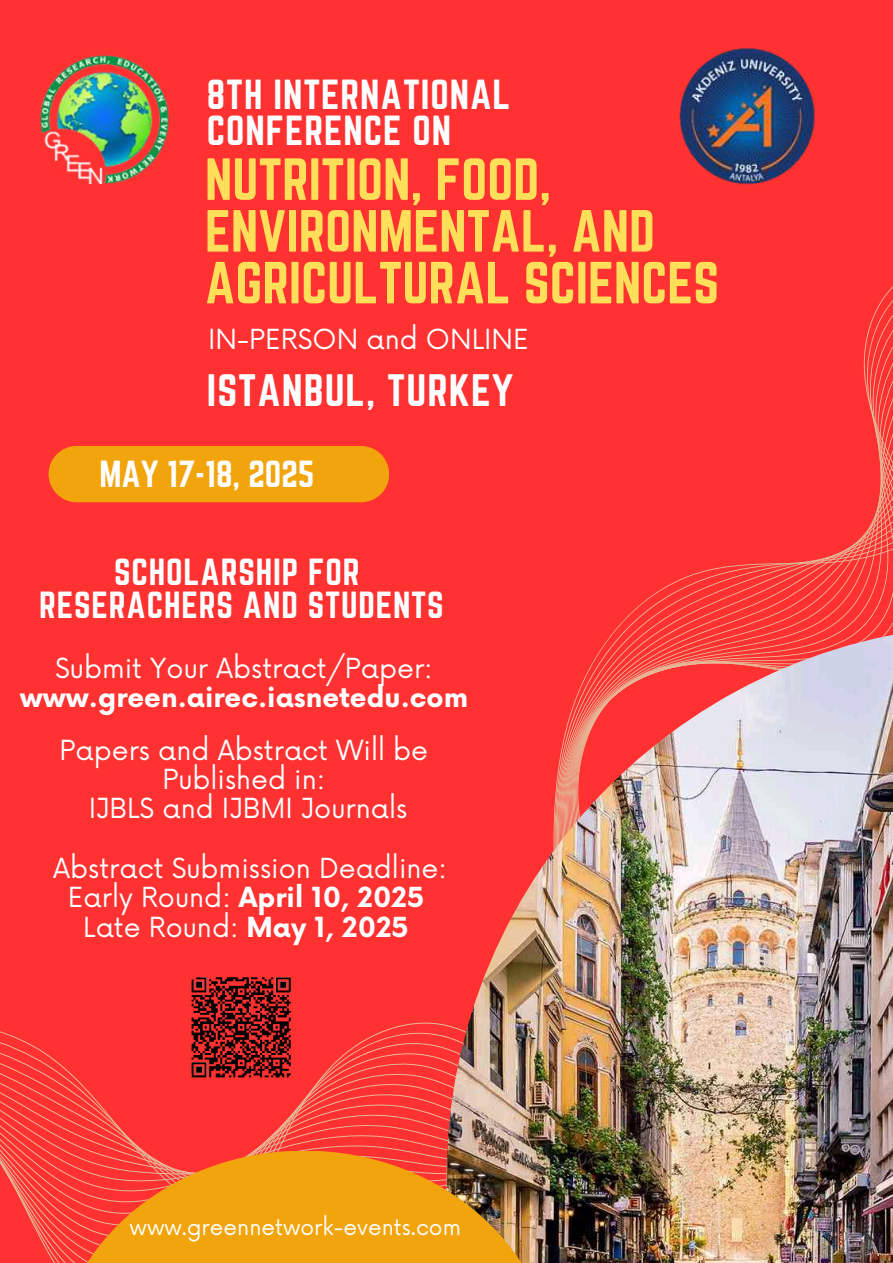
<style>
.page{position:relative;width:893px;height:1263px;background:#ff3131}
.page>*{position:absolute;margin:0;border:0;box-sizing:border-box;transform-origin:0 0}
.t1{font:51.9px/51.8px "Norwester";color:#ffde59}
.t2{font:39.75px "Norwester";letter-spacing:.025em;color:#fff}
.t3{font:36.75px/36.6px "Norwester";letter-spacing:.025em;color:#fff}
.t4{font:33px/32.6px "Norwester";letter-spacing:.025em;color:#fff;text-align:center}
.t5{font:33px "Norwester";color:#fff}
.t6{font:27px/29.2px "Now";color:#fff;text-align:center}
.t7{font:700 27px "Now";color:#fff}
.t8{font:21.75px "Now";color:#fff}
.s1{font-weight:700}
</style>
<div class="page">
<svg style="left:620px;top:328px;width:273px;height:296px"></svg>
<svg style="left:0;top:1022px;width:446px;height:240px"></svg>
<img style="left:446px;top:624px;width:447px;height:639px">
<svg style="left:53px;top:1150px;width:502px;height:113px;fill:#f1a40b"></svg>
<div style="left:49px;top:446px;width:340px;height:56px;background:#f1a40b;border-radius:28px"></div>
<img style="left:40px;top:56px;width:128px;height:127px">
<img style="left:679px;top:48px;width:136px;height:137px">
<img style="left:189px;top:977px;width:105px;height:102px">
<h3 class="t3" style="left:207px;top:76px;width:305px">8TH INTERNATIONAL<br>CONFERENCE ON</h3>
<h1 class="t1" style="left:205px;top:153px;width:516px">NUTRITION, FOOD,<br>ENVIRONMENTAL, AND<br>AGRICULTURAL SCIENCES</h1>
<p class="t6" style="left:208px;top:326px;width:322px">IN-PERSON and ONLINE</p>
<h2 class="t2" style="left:207px;top:366px;width:308px">ISTANBUL, TURKEY</h2>
<p class="t5" style="left:99px;top:454px;width:216px">MAY 17-18, 2025</p>
<p class="t4" style="left:39px;top:555px;width:406px">SCHOLARSHIP FOR<br>RESERACHERS AND STUDENTS</p>
<p class="t6" style="left:55px;top:655px;width:379px">Submit Your Abstract/Paper:</p>
<p class="t7" style="left:20px;top:683px;width:450px">www.green.airec.iasnetedu.com</p>
<p class="t6" style="left:60px;top:737px;width:370px">Papers and Abstract Will be<br>Published in:<br>IJBLS and IJBMI Journals</p>
<p class="t6" style="left:53px;top:854px;width:395px;line-height:29.8px">Abstract Submission Deadline:<br>Early Round: <span class="s1">April 10, 2025<br></span>Late Round: <span class="s1">May 1, 2025</span></p>
<p class="t8" style="left:130px;top:1215px;width:333px">www.greennetwork-events.com</p>
</div>
